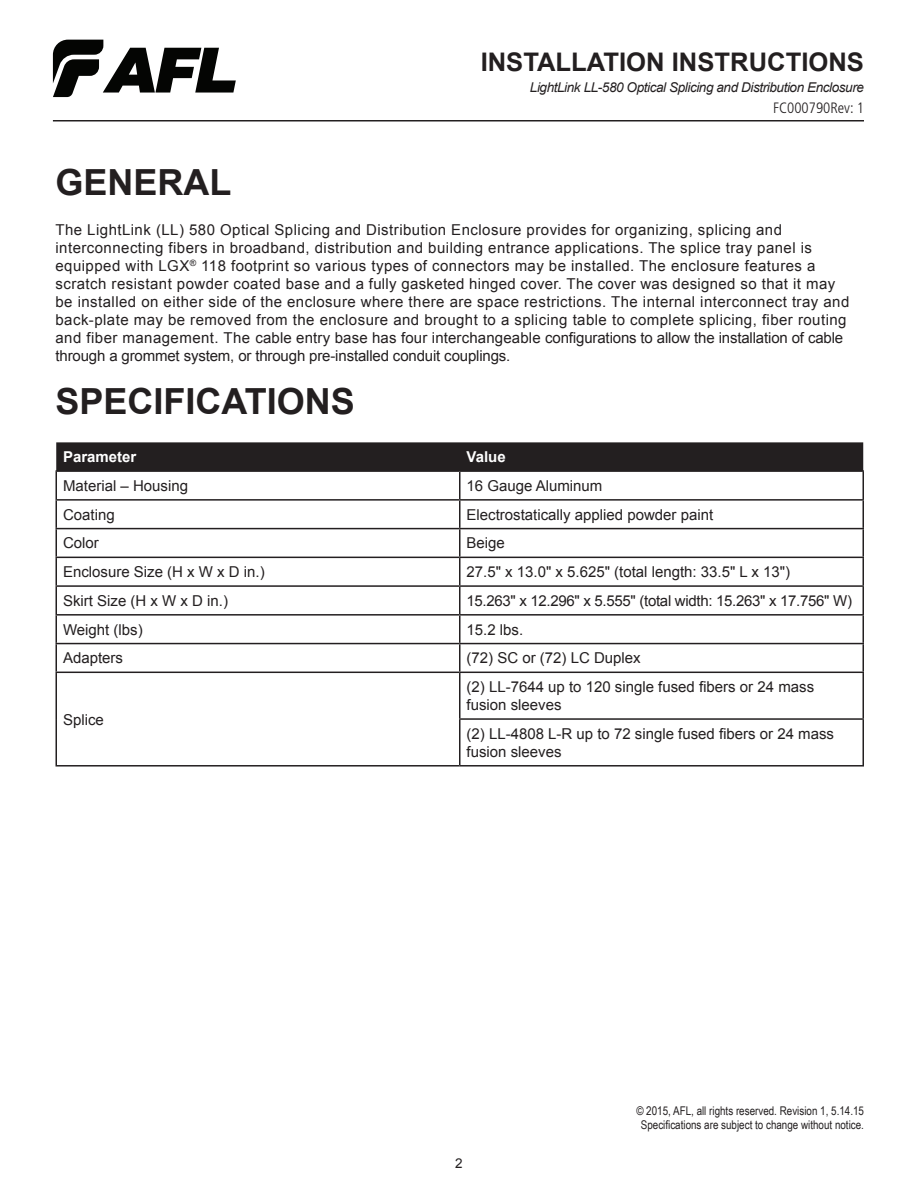
<style>
.page{position:relative;width:918px;height:1188px;background:#fff}
.page>*{position:absolute;margin:0;border:0;box-sizing:border-box;transform-origin:0 0}
.t1{font:700 36px "Arial";color:#231f20}
.t2{font:700 25.65px "Arial";color:#231f20}
.t3{font:15px/18px "Arial";letter-spacing:.03em;color:#231f20}
.t4{font:15px/18px "Arial";color:#231f20}
.t5{font:15px "Arial";letter-spacing:-.02em;color:#231f20}
.t6{font:700 15px "Arial";color:#fff}
.t7{font:300 condensed 15px "Frutiger LT Std";color:#231f20}
.t8{font:italic 13.5px "Arial";letter-spacing:-.03em;color:#231f20}
.t9{font:13.5px "Arial";color:#231f20}
.t10{font:12px/14.4px "Arial Narrow";color:#231f20;text-align:center}
</style>
<div class="page">
<svg style="left:53px;top:40px;width:183px;height:57px"></svg>
<hr style="left:53px;top:120px;width:811px;height:2px;background:#231f20">
<hr style="left:459px;top:673px;width:1px;height:45px;background:#231f20">
<hr style="left:459px;top:720px;width:1px;height:45px;background:#231f20">
<hr style="left:460px;top:470px;width:404px;height:2px;background:#231f20">
<hr style="left:862px;top:472px;width:2px;height:27px;background:#231f20">
<hr style="left:460px;top:499px;width:404px;height:2px;background:#231f20">
<hr style="left:862px;top:501px;width:2px;height:27px;background:#231f20">
<hr style="left:460px;top:528px;width:404px;height:1px;background:#231f20">
<hr style="left:862px;top:529px;width:2px;height:28px;background:#231f20">
<hr style="left:460px;top:557px;width:404px;height:1px;background:#231f20">
<hr style="left:862px;top:558px;width:2px;height:27px;background:#231f20">
<hr style="left:460px;top:585px;width:404px;height:2px;background:#231f20">
<hr style="left:862px;top:587px;width:2px;height:27px;background:#231f20">
<hr style="left:460px;top:614px;width:404px;height:2px;background:#231f20">
<hr style="left:862px;top:616px;width:2px;height:27px;background:#231f20">
<svg style="left:56px;top:442px;width:807px;height:230px"></svg>
<hr style="left:460px;top:643px;width:404px;height:1px;background:#231f20">
<hr style="left:862px;top:644px;width:2px;height:28px;background:#231f20">
<hr style="left:56px;top:672px;width:404px;height:1px;background:#231f20">
<hr style="left:56px;top:673px;width:1px;height:46px;background:#231f20">
<hr style="left:56px;top:719px;width:1px;height:46px;background:#231f20">
<hr style="left:56px;top:765px;width:404px;height:2px;background:#231f20">
<hr style="left:460px;top:672px;width:404px;height:1px;background:#231f20">
<hr style="left:862px;top:673px;width:2px;height:45px;background:#231f20">
<hr style="left:459px;top:718px;width:405px;height:2px;background:#231f20">
<hr style="left:862px;top:720px;width:2px;height:45px;background:#231f20">
<hr style="left:460px;top:765px;width:404px;height:2px;background:#231f20">
<h1 class="t1" style="left:56px;top:159px;width:178px">GENERAL</h1>
<h2 class="t2" style="left:481px;top:45px;width:385px">INSTALLATION INSTRUCTIONS</h2>
<p class="t8" style="left:530px;top:79px;width:336px">LightLink LL-580 Optical Splicing and Distribution Enclosure</p>
<p class="t7" style="left:773px;top:100px;width:92px">FC000790Rev: 1</p>
<p class="t3" style="left:56px;top:221px;width:795px">The LightLink (LL) 580 Optical Splicing and Distribution Enclosure provides for organizing, splicing and interconnecting fibers in broadband, distribution and building entrance applications. The splice tray panel is equipped with LGX<sup>®</sup> 118 footprint so various types of connectors may be installed. The enclosure features a scratch resistant powder coated base and a fully gasketed hinged cover. The cover was designed so that it may be installed on either side of the enclosure where there are space restrictions. The internal interconnect tray and back-plate may be removed from the enclosure and brought to a splicing table to complete splicing, fiber routing and fiber management. The cable entry base has four interchangeable configurations to allow the installation of cable through a grommet system, or through pre-installed conduit couplings.</p>
<h1 class="t1" style="left:56px;top:377px;width:301px">SPECIFICATIONS</h1>
<p class="t6" style="left:63px;top:447px;width:75px">Parameter</p>
<p class="t6" style="left:466px;top:447px;width:41px">Value</p>
<p class="t4" style="left:63px;top:477px;width:127px">Material – Housing</p>
<p class="t4" style="left:466px;top:477px;width:137px">16 Gauge Aluminum</p>
<p class="t4" style="left:63px;top:506px;width:53px">Coating</p>
<p class="t4" style="left:466px;top:506px;width:248px">Electrostatically applied powder paint</p>
<p class="t3" style="left:63px;top:534px;width:37px">Color</p>
<p class="t3" style="left:466px;top:534px;width:40px">Beige</p>
<p class="t4" style="left:63px;top:563px;width:203px">Enclosure Size (H x W x D in.)</p>
<p class="t4" style="left:466px;top:563px;width:325px">27.5" x 13.0" x 5.625" (total length: 33.5" L x 13")</p>
<p class="t4" style="left:63px;top:592px;width:167px">Skirt Size (H x W x D in.)</p>
<p class="t5" style="left:466px;top:591px;width:387px">15.263" x 12.296" x 5.555" (total width: 15.263" x 17.756" W)</p>
<p class="t4" style="left:63px;top:621px;width:81px">Weight (lbs)</p>
<p class="t3" style="left:466px;top:621px;width:58px">15.2 lbs.</p>
<p class="t4" style="left:63px;top:649px;width:62px">Adapters</p>
<p class="t4" style="left:466px;top:649px;width:176px">(72) SC or (72) LC Duplex</p>
<p class="t3" style="left:63px;top:710px;width:42px">Splice</p>
<p class="t4" style="left:466px;top:678px;width:349px">(2) LL-7644 up to 120 single fused fibers or 24 mass fusion sleeves</p>
<p class="t4" style="left:466px;top:725px;width:369px">(2) LL-4808 L-R up to 72 single fused fibers or 24 mass fusion sleeves</p>
<p class="t9" style="left:455px;top:1155px;width:9px">2</p>
<p class="t10" style="left:636px;top:1103px;width:229px">© 2015, AFL, all rights reserved. Revision 1, 5.14.15<br>Specifications are subject to change without notice.</p>
</div>
